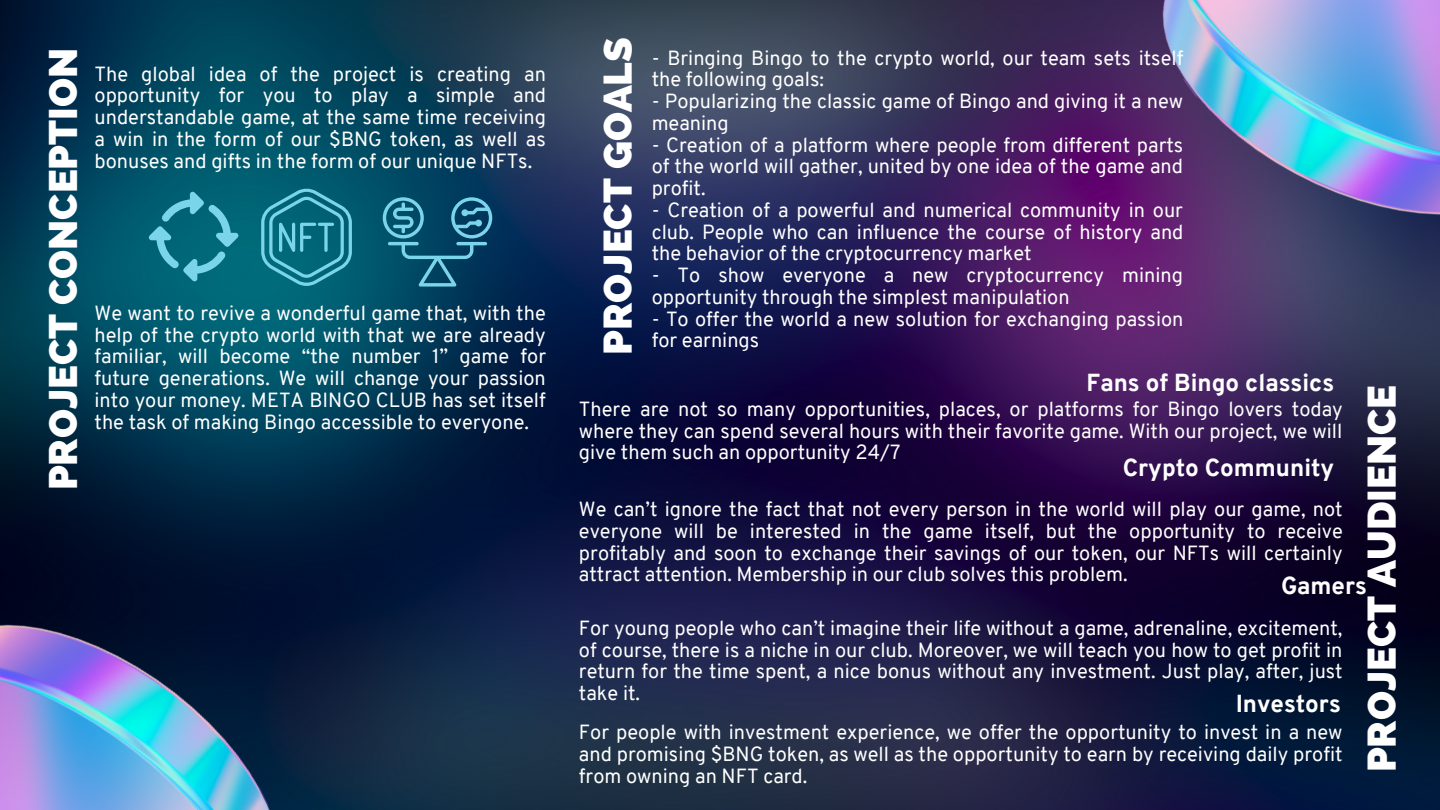
<style>
.page{position:relative;width:1440px;height:810px;background:#fff}
.page>*{position:absolute;margin:0;border:0;box-sizing:border-box;transform-origin:0 0}
.t1{font:800 40px "Raleway";color:#fff}
.t2{font:800 24px "Overpass";color:#fff}
.t3{font:20px/21.8px "Overpass";color:#fff;text-align:justify}
</style>
<div class="page">
<img style="left:0;top:0;width:1440px;height:810px">
<img style="left:1113px;top:0;width:327px;height:313px">
<svg style="left:149px;top:192px;width:89px;height:90px;background:#1b7e90"></svg>
<svg style="left:261px;top:188px;width:91px;height:98px;background:#1f8092"></svg>
<svg style="left:383px;top:197px;width:109px;height:90px;background:#1a607e"></svg>
<img style="left:0;top:544px;width:320px;height:266px">
<h1 class="t1" style="left:40px;top:490px;width:444px;rotate:-90deg">PROJECT CONCEPTION</h1>
<p class="t3" style="left:95px;top:65px;width:453px">The global idea of the project is creating an opportunity for you to play a simple and understandable game, at the same time receiving a win in the form of our $BNG token, as well as bonuses and gifts in the form of our unique NFTs.</p>
<p class="t3" style="left:95px;top:304px;width:453px">We want to revive a wonderful game that, with the help of the crypto world with that we are already familiar, will become “the number 1” game for future generations. We will change your passion into your money. META BINGO CLUB has set itself the task of making Bingo accessible to everyone.</p>
<h1 class="t1" style="left:594px;top:355px;width:319px;rotate:-90deg">PROJECT GOALS</h1>
<p class="t3" style="left:652px;top:49px;width:533px">- Bringing Bingo to the crypto world, our team sets itself the following goals:</p>
<p class="t3" style="left:652px;top:92px;width:533px">- Popularizing the classic game of Bingo and giving it a new meaning</p>
<p class="t3" style="left:652px;top:136px;width:533px">- Creation of a platform where people from different parts of the world will gather, united by one idea of the game and profit.</p>
<p class="t3" style="left:652px;top:201px;width:533px">- Creation of a powerful and numerical community in our club. People who can influence the course of history and the behavior of the cryptocurrency market</p>
<p class="t3" style="left:652px;top:266px;width:533px">- To show everyone a new cryptocurrency mining opportunity through the simplest manipulation</p>
<p class="t3" style="left:652px;top:310px;width:533px">- To offer the world a new solution for exchanging passion for earnings</p>
<p class="t2" style="left:1087px;top:373px;width:249px">Fans of Bingo classics</p>
<p class="t3" style="left:579px;top:400px;width:765px">There are not so many opportunities, places, or platforms for Bingo lovers today where they can spend several hours with their favorite game. With our project, we will give them such an opportunity 24/7</p>
<h1 class="t1" style="left:1358px;top:772px;width:389px;rotate:-90deg">PROJECT AUDIENCE</h1>
<p class="t2" style="left:1123px;top:458px;width:213px">Crypto Community</p>
<p class="t3" style="left:579px;top:500px;width:766px">We can’t ignore the fact that not every person in the world will play our game, not everyone will be interested in the game itself, but the opportunity to receive profitably and soon to exchange their savings of our token, our NFTs will certainly attract attention. Membership in our club solves this problem.</p>
<p class="t3" style="left:579px;top:619px;width:765px">For young people who can’t imagine their life without a game, adrenaline, excitement, of course, there is a niche in our club. Moreover, we will teach you how to get profit in return for the time spent, a nice bonus without any investment. Just play, after, just take it.</p>
<p class="t2" style="left:1281px;top:576px;width:87px">Gamers</p>
<p class="t2" style="left:1236px;top:694px;width:107px">Investors</p>
<p class="t3" style="left:579px;top:723px;width:765px">For people with investment experience, we offer the opportunity to invest in a new and promising $BNG token, as well as the opportunity to earn by receiving daily profit from owning an NFT card.</p>
</div>
